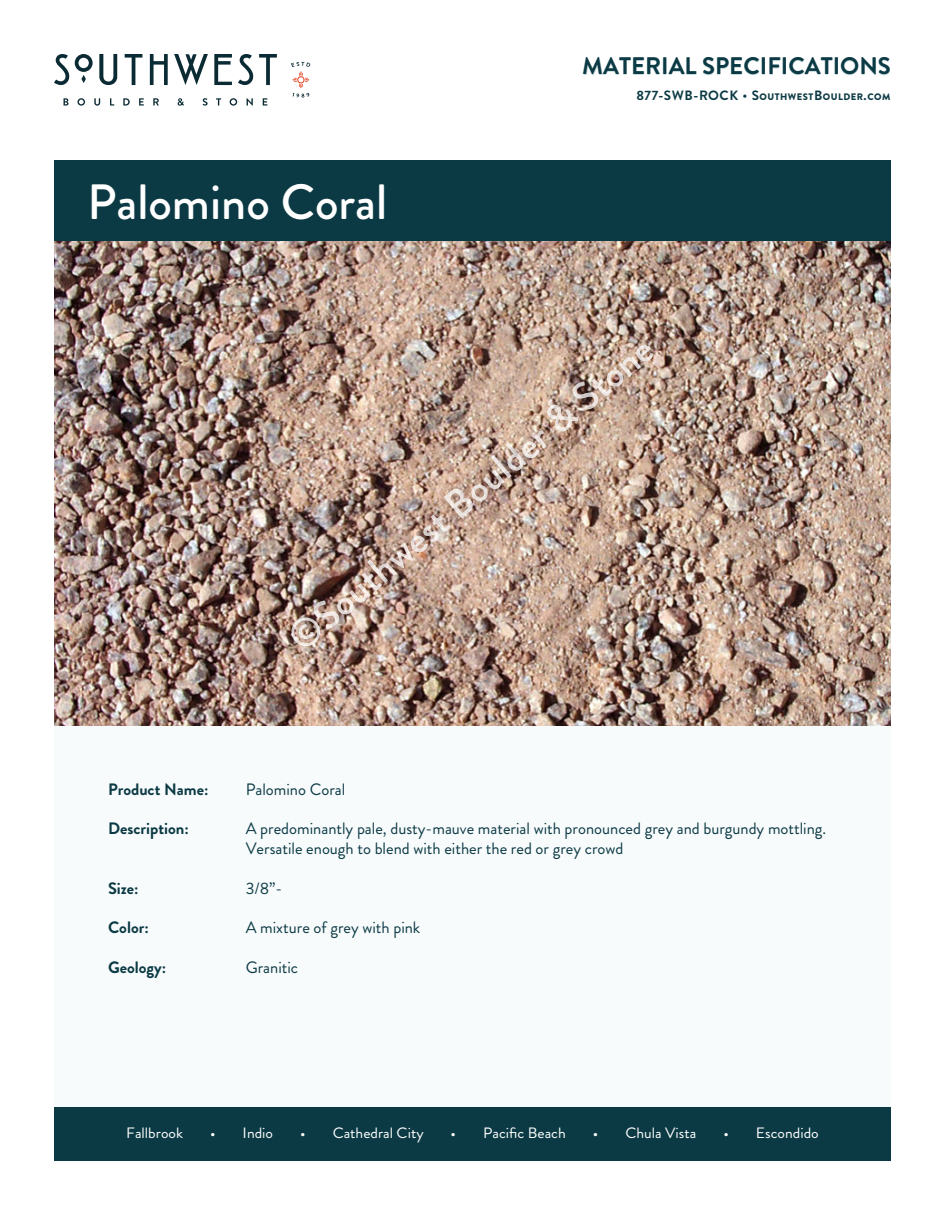
<style>
.page{position:relative;width:945px;height:1215px;background:#fff}
.page>*{position:absolute;margin:0;border:0;box-sizing:border-box;transform-origin:0 0}
.t1{font:500 49.5px "Brandon Grotesque";color:#fff}
.t2{font:700 24px "Brandon Grotesque";color:#0b3a44}
.t3{font:16.5px/19.8px "Brandon Grotesque";color:#0b3a44}
.t4{font:700 16.5px "Brandon Grotesque";color:#0b3a44}
.t5{font:15px "Brandon Grotesque";color:#fff;scale:1.04 1}
.t6{font:900 9.45px "Brandon Grotesque";letter-spacing:.05em;color:#0b3a44}
.s1{font-weight:700;font-size:13.5px}
.s2{font-weight:500;font-size:13.5px}
</style>
<div class="page">
<img style="left:54px;top:241px;width:837px;height:485px">
<img style="left:292px;top:345px;width:361px;height:301px">
<div style="left:54px;top:727px;width:837px;height:380px;background:#f8fbfc"></div>
<div style="left:54px;top:1107px;width:837px;height:54px;background:#0b3a44"></div>
<div style="left:54px;top:160px;width:837px;height:81px;background:#0b3a44"></div>
<svg style="left:291px;top:62px;width:19px;height:36px"></svg>
<svg style="left:64px;top:98px;width:5px;height:8px"></svg>
<svg style="left:77px;top:98px;width:8px;height:8px"></svg>
<svg style="left:94px;top:98px;width:6px;height:8px"></svg>
<svg style="left:110px;top:98px;width:4px;height:8px"></svg>
<svg style="left:123px;top:98px;width:7px;height:8px"></svg>
<svg style="left:139px;top:98px;width:5px;height:8px"></svg>
<svg style="left:153px;top:98px;width:6px;height:8px"></svg>
<svg style="left:178px;top:98px;width:6px;height:8px"></svg>
<svg style="left:203px;top:98px;width:5px;height:8px"></svg>
<svg style="left:216px;top:98px;width:5px;height:8px"></svg>
<svg style="left:230px;top:98px;width:7px;height:8px"></svg>
<svg style="left:247px;top:98px;width:6px;height:8px"></svg>
<svg style="left:263px;top:98px;width:4px;height:8px"></svg>
<svg style="left:238px;top:54px;width:15px;height:31px"></svg>
<svg style="left:214px;top:54px;width:18px;height:31px"></svg>
<svg style="left:259px;top:54px;width:18px;height:31px"></svg>
<svg style="left:150px;top:54px;width:18px;height:31px"></svg>
<svg style="left:99px;top:54px;width:18px;height:31px"></svg>
<svg style="left:54px;top:54px;width:15px;height:31px"></svg>
<svg style="left:75px;top:54px;width:18px;height:29px"></svg>
<svg style="left:125px;top:54px;width:17px;height:31px"></svg>
<svg style="left:174px;top:54px;width:34px;height:31px"></svg>
<h2 class="t2" style="left:582px;top:49px;width:310px">MATERIAL SPECIFICATIONS</h2>
<h1 class="t1" style="left:87px;top:168px;width:302px">Palomino Coral</h1>
<p class="t6" style="left:637px;top:90px;width:256px"><span class="s1">877-SWB-ROCK</span> <span class="s2">•</span> <span class="s1">S</span>OUTHWEST<span class="s1">B</span>OULDER<span class="s1">.</span>COM</p>
<p class="t4" style="left:108px;top:777px;width:102px">Product Name:</p>
<p class="t4" style="left:108px;top:817px;width:82px">Description:</p>
<p class="t4" style="left:108px;top:876px;width:32px">Size:</p>
<p class="t4" style="left:108px;top:916px;width:42px">Color:</p>
<p class="t4" style="left:108px;top:956px;width:60px">Geology:</p>
<p class="t3" style="left:246px;top:779px;width:101px">Palomino Coral</p>
<p class="t3" style="left:246px;top:819px;width:582px">A predominantly pale, dusty-mauve material with pronounced grey and burgundy mottling.<br>Versatile enough to blend with either the red or grey crowd</p>
<p class="t3" style="left:246px;top:878px;width:38px">3/8”-</p>
<p class="t3" style="left:246px;top:918px;width:176px">A mixture of grey with pink</p>
<p class="t3" style="left:246px;top:958px;width:54px">Granitic</p>
<p class="t5" style="left:126px;top:1122px;width:56px">Fallbrook</p>
<p class="t5" style="left:210px;top:1122px;width:62px">• Indio</p>
<p class="t5" style="left:300px;top:1122px;width:120px">• Cathedral City</p>
<p class="t5" style="left:451px;top:1122px;width:112px">• Pacific Beach</p>
<p class="t5" style="left:593px;top:1122px;width:101px">• Chula Vista</p>
<p class="t5" style="left:723px;top:1122px;width:93px">• Escondido</p>
</div>
